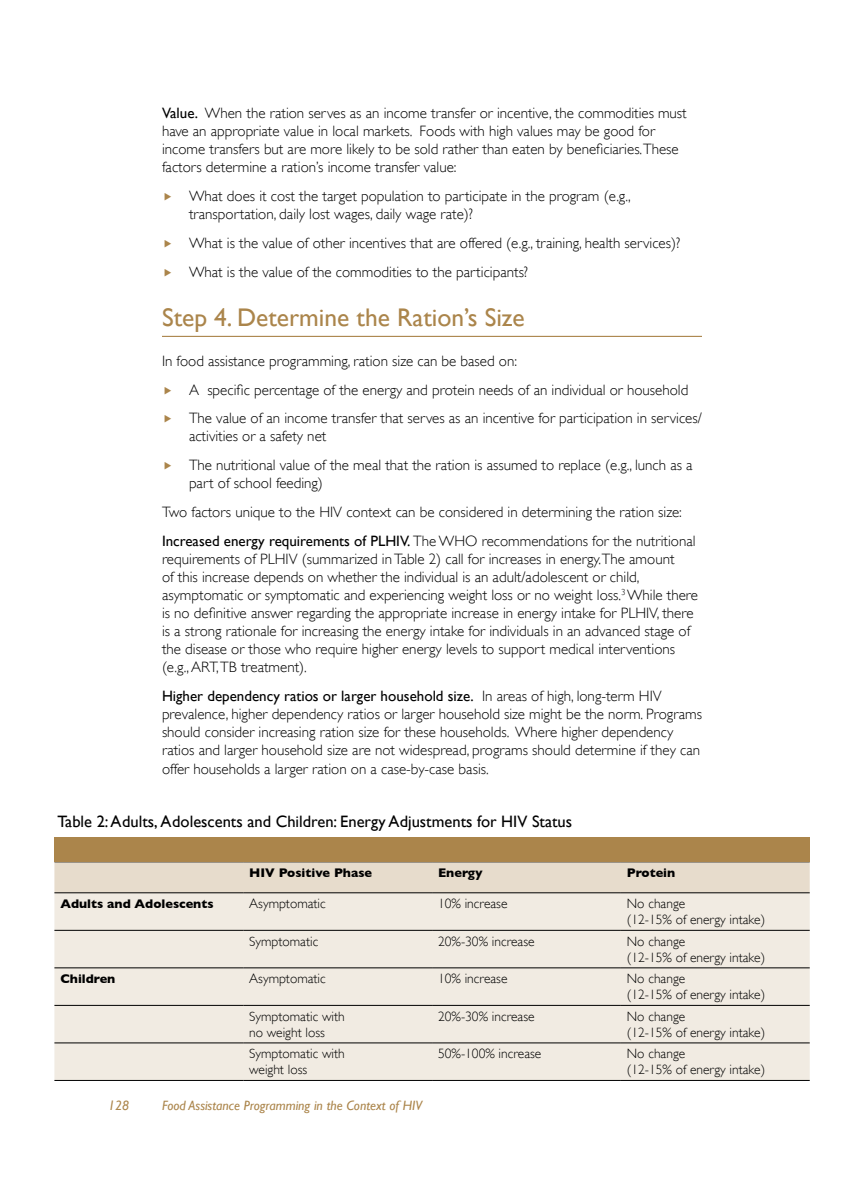
<style>
.page{position:relative;width:864px;height:1188px;background:#fff}
.page>*{position:absolute;margin:0;border:0;box-sizing:border-box;transform-origin:0 0}
.t1{font:25.5px "Gill Sans";color:#ab854b}
.t2{font:16.5px "Gill Sans";color:#000}
.t3{font:300 15px/18px "Gill Sans";color:#000}
.t4{font:300 13.5px/16.2px "Gill Sans";color:#000}
.t5{font:italic 13.5px "Gill Sans";color:#ab854b}
.t6{font:700 12.75px "Gill Sans";color:#000}
.s1{font-weight:400}
</style>
<div class="page">
<hr style="left:162px;top:336px;width:540px;height:1px;background:#ab854b">
<div style="left:54px;top:863px;width:756px;height:30px;background:#e7dccc"></div>
<div style="left:54px;top:894px;width:756px;height:186px;background:#f1ebe2"></div>
<hr style="left:54px;top:862px;width:189px;height:1px;background:#000">
<hr style="left:243px;top:862px;width:189px;height:1px;background:#000">
<hr style="left:432px;top:862px;width:189px;height:1px;background:#000">
<hr style="left:621px;top:862px;width:189px;height:1px;background:#000">
<hr style="left:54px;top:893px;width:189px;height:1px;background:#000">
<hr style="left:243px;top:893px;width:189px;height:1px;background:#000">
<hr style="left:432px;top:893px;width:189px;height:1px;background:#000">
<hr style="left:621px;top:893px;width:189px;height:1px;background:#000">
<hr style="left:54px;top:930px;width:189px;height:1px;background:#000">
<hr style="left:243px;top:930px;width:189px;height:1px;background:#000">
<hr style="left:432px;top:930px;width:189px;height:1px;background:#000">
<hr style="left:621px;top:930px;width:189px;height:1px;background:#000">
<hr style="left:54px;top:968px;width:189px;height:1px;background:#000">
<hr style="left:243px;top:968px;width:189px;height:1px;background:#000">
<hr style="left:432px;top:968px;width:189px;height:1px;background:#000">
<hr style="left:621px;top:968px;width:189px;height:1px;background:#000">
<hr style="left:54px;top:1005px;width:189px;height:1px;background:#000">
<hr style="left:243px;top:1005px;width:189px;height:1px;background:#000">
<hr style="left:432px;top:1005px;width:189px;height:1px;background:#000">
<hr style="left:621px;top:1005px;width:189px;height:1px;background:#000">
<hr style="left:54px;top:1043px;width:189px;height:1px;background:#000">
<hr style="left:243px;top:1043px;width:189px;height:1px;background:#000">
<hr style="left:432px;top:1043px;width:189px;height:1px;background:#000">
<hr style="left:621px;top:1043px;width:189px;height:1px;background:#000">
<hr style="left:54px;top:1080px;width:189px;height:1px;background:#000">
<hr style="left:243px;top:1080px;width:189px;height:1px;background:#000">
<hr style="left:432px;top:1080px;width:189px;height:1px;background:#000">
<hr style="left:621px;top:1080px;width:189px;height:1px;background:#000">
<div style="left:54px;top:838px;width:756px;height:24px;background:#ab854b"></div>
<p class="t3" style="left:162px;top:104px;width:526px"><span class="s1">Value.</span> When the ration serves as an income transfer or incentive, the commodities must have an appropriate value in local markets. Foods with high values may be good for income transfers but are more likely to be sold rather than eaten by beneficiaries.These factors determine a ration’s income transfer value:</p>
<p class="t3" style="left:189px;top:187px;width:443px">What does it cost the target population to participate in the program (e.g., transportation, daily lost wages, daily wage rate)?</p>
<p class="t3" style="left:189px;top:228px;width:493px;line-height:28.8px">What is the value of other incentives that are offered (e.g., training, health services)?<br>What is the value of the commodities to the participants?</p>
<h1 class="t1" style="left:162px;top:303px;width:364px">Step 4. Determine the Ration’s Size</h1>
<p class="t3" style="left:189px;top:346px;width:514px;line-height:28.8px;text-indent:-27px">In food assistance programming, ration size can be based on:<br>A specific percentage of the energy and protein needs of an individual or household<br>The value of an income transfer that serves as an incentive for participation in services/</p>
<p class="t3" style="left:189px;top:422px;width:505px;line-height:28.8px">activities or a safety net<br>The nutritional value of the meal that the ration is assumed to replace (e.g., lunch as a</p>
<p class="t3" style="left:162px;top:469px;width:535px;line-height:28.8px;text-indent:27px">part of school feeding)<br>Two factors unique to the HIV context can be considered in determining the ration size:<br><span class="s1">Increased energy requirements of PLHIV.</span> The WHO recommendations for the nutritional</p>
<p class="t3" style="left:162px;top:550px;width:538px">requirements of PLHIV (summarized in Table 2) call for increases in energy.The amount<br>of this increase depends on whether the individual is an adult/adolescent or child, asymptomatic or symptomatic and experiencing weight loss or no weight loss.<sup>3</sup> While there is no definitive answer regarding the appropriate increase in energy intake for PLHIV, there is a strong rationale for increasing the energy intake for individuals in an advanced stage of the disease or those who require higher energy levels to support medical interventions (e.g., ART, TB treatment).</p>
<p class="t3" style="left:162px;top:686px;width:541px"><span class="s1">Higher dependency ratios or larger household size.</span> In areas of high, long-term HIV prevalence, higher dependency ratios or larger household size might be the norm. Programs should consider increasing ration size for these households. Where higher dependency ratios and larger household size are not widespread, programs should determine if they can</p>
<p class="t3" style="left:162px;top:760px;width:328px">offer households a larger ration on a case-by-case basis.</p>
<p class="t2" style="left:57px;top:811px;width:516px">Table 2: Adults, Adolescents and Children: Energy Adjustments for HIV Status</p>
<p class="t6" style="left:249px;top:865px;width:124px">HIV Positive Phase</p>
<p class="t6" style="left:438px;top:865px;width:46px">Energy</p>
<p class="t6" style="left:627px;top:865px;width:50px">Protein</p>
<p class="t6" style="left:60px;top:896px;width:155px">Adults and Adolescents</p>
<p class="t4" style="left:249px;top:895px;width:78px">Asymptomatic</p>
<p class="t4" style="left:438px;top:895px;width:71px">10% increase</p>
<p class="t4" style="left:627px;top:895px;width:140px">No change<br>(12-15% of energy intake)</p>
<p class="t4" style="left:249px;top:933px;width:71px">Symptomatic</p>
<p class="t4" style="left:438px;top:933px;width:98px">20%-30% increase</p>
<p class="t4" style="left:627px;top:933px;width:140px">No change<br>(12-15% of energy intake)</p>
<p class="t6" style="left:60px;top:971px;width:56px">Children</p>
<p class="t4" style="left:249px;top:971px;width:78px">Asymptomatic</p>
<p class="t4" style="left:438px;top:971px;width:71px">10% increase</p>
<p class="t4" style="left:627px;top:971px;width:140px">No change<br>(12-15% of energy intake)</p>
<p class="t4" style="left:249px;top:1008px;width:97px">Symptomatic with no weight loss</p>
<p class="t4" style="left:438px;top:1008px;width:98px">20%-30% increase</p>
<p class="t4" style="left:627px;top:1008px;width:140px">No change<br>(12-15% of energy intake)</p>
<p class="t4" style="left:249px;top:1046px;width:97px">Symptomatic with weight loss</p>
<p class="t4" style="left:438px;top:1046px;width:105px">50%-100% increase</p>
<p class="t4" style="left:627px;top:1046px;width:140px">No change<br>(12-15% of energy intake)</p>
<p class="t5" style="left:108px;top:1098px;width:22px">128</p>
<p class="t5" style="left:162px;top:1098px;width:262px">Food Assistance Programming in the Context of HIV</p>
</div>
